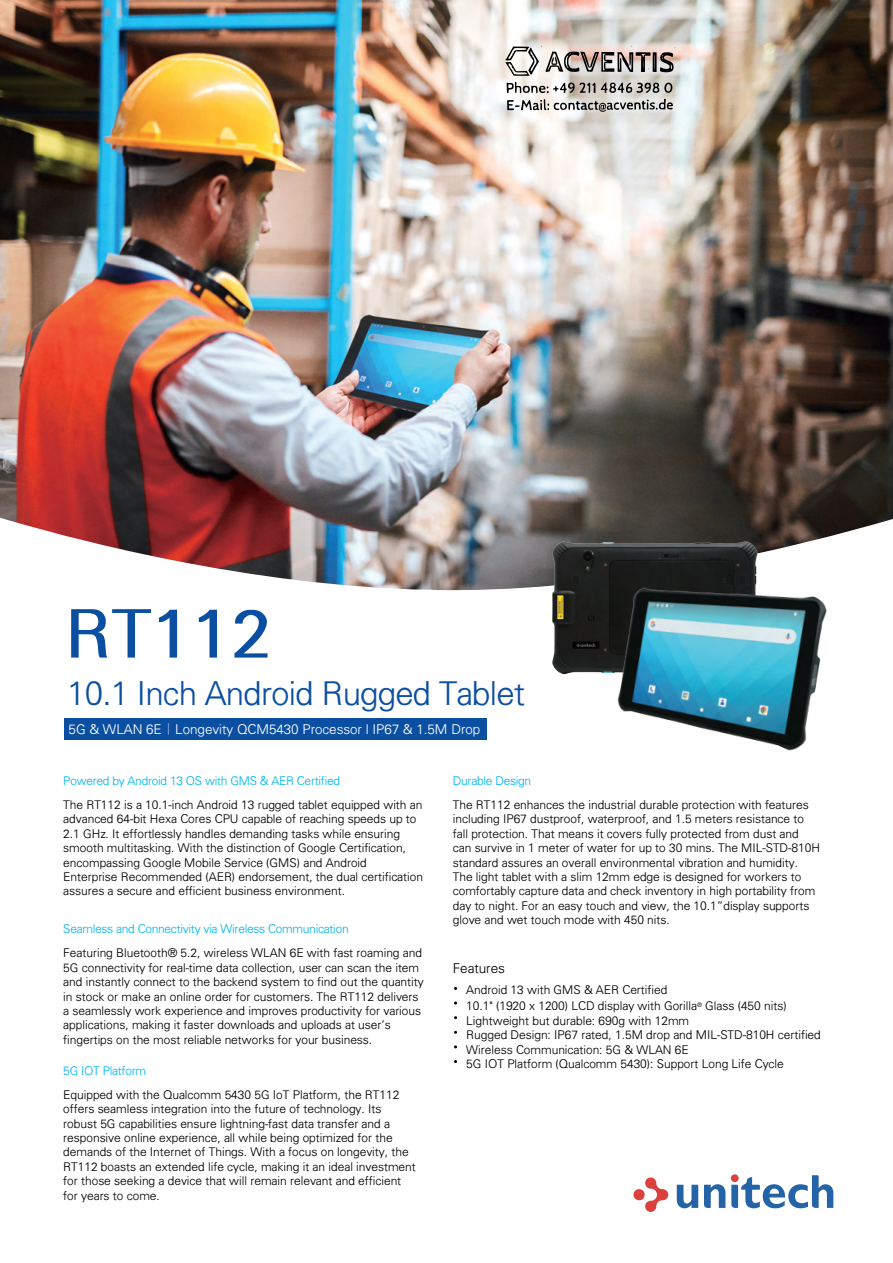
<style>
.page{position:relative;width:893px;height:1263px;background:#fff}
.page>*{position:absolute;margin:0;border:0;box-sizing:border-box;transform-origin:0 0}
.t1{font:67.5px "font 000000002 bd 6 df 38";color:#0a4fa2}
.t2{font:33px "font 000000002 bd 6 df 38";letter-spacing:-.02em;color:#0a4fa2}
.t3{font:13.5px "font 000000002 bd 6 df 38";color:#fff}
.t4{font:13.5px "font 000000002 bd 6 df 38";color:#000}
.t5{font:12px/14.4px "font 000000002 bd 6 df 38";color:#000}
.t6{font:12px "font 000000002 bd 6 df 38";letter-spacing:-.02em;color:#00b5f0}
.s1{font-family:"Adobe Ming Std";font-weight:300}
</style>
<div class="page">
<img style="left:0;top:0;width:893px;height:591px">
<div style="left:64px;top:718px;width:423px;height:22px;background:#0a4fa2"></div>
<img style="left:548px;top:504px;width:213px;height:171px">
<img style="left:603px;top:554px;width:242px;height:197px">
<svg style="left:633px;top:1177px;width:35px;height:35px"></svg>
<svg style="left:677px;top:1185px;width:21px;height:23px"></svg>
<svg style="left:704px;top:1184px;width:21px;height:24px"></svg>
<svg style="left:731px;top:1174px;width:102px;height:34px"></svg>
<svg style="left:505px;top:46px;width:170px;height:66px"></svg>
<h1 class="t1" style="left:64px;top:607px;width:208px">RT112</h1>
<h2 class="t2" style="left:67px;top:678px;width:459px">10.1 Inch Android Rugged Tablet</h2>
<p class="t3" style="left:69px;top:723px;width:413px">5G &amp; WLAN 6E<span class="s1">｜</span>Longevity QCM5430 Processor | IP67 &amp; 1.5M Drop</p>
<p class="t6" style="left:63px;top:775px;width:278px">Powered by Android 13 OS with GMS &amp; AER Certified</p>
<p class="t5" style="left:63px;top:798px;width:361px">The RT112 is a 10.1-inch Android 13 rugged tablet equipped with an advanced 64-bit Hexa Cores CPU capable of reaching speeds up to 2.1 GHz. It effortlessly handles demanding tasks while ensuring smooth multitasking. With the distinction of Google Certification, encompassing Google Mobile Service (GMS) and Android Enterprise Recommended (AER) endorsement, the dual certification assures a secure and efficient business environment.</p>
<p class="t6" style="left:63px;top:924px;width:287px">Seamless and Connectivity via Wireless Communication</p>
<p class="t5" style="left:63px;top:946px;width:362px">Featuring Bluetooth® 5.2, wireless WLAN 6E with fast roaming and 5G connectivity for real-time data collection, user can scan the item and instantly connect to the backend system to find out the quantity in stock or make an online order for customers. The RT112 delivers a seamlessly work experience and improves productivity for various applications, making it faster downloads and uploads at user's fingertips on the most reliable networks for your business.</p>
<p class="t6" style="left:63px;top:1065px;width:84px">5G IOT Platform</p>
<p class="t5" style="left:63px;top:1088px;width:354px">Equipped with the Qualcomm 5430 5G IoT Platform, the RT112 offers seamless integration into the future of technology. Its robust 5G capabilities ensure lightning-fast data transfer and a responsive online experience, all while being optimized for the demands of the Internet of Things. With a focus on longevity, the RT112 boasts an extended life cycle, making it an ideal investment for those seeking a device that will remain relevant and efficient for years to come.</p>
<p class="t6" style="left:453px;top:775px;width:80px">Durable Design</p>
<p class="t5" style="left:453px;top:798px;width:369px">The RT112 enhances the industrial durable protection with features including IP67 dustproof, waterproof, and 1.5 meters resistance to fall protection. That means it covers fully protected from dust and can survive in 1 meter of water for up to 30 mins. The MIL-STD-810H standard assures an overall environmental vibration and humidity.<br>The light tablet with a slim 12mm edge is designed for workers to comfortably capture data and check inventory in high portability from day to night. For an easy touch and view, the 10.1”display supports glove and wet touch mode with 450 nits.</p>
<p class="t4" style="left:453px;top:962px;width:54px">Features</p>
<p class="t5" style="left:466px;top:982px;width:322px;line-height:16.5px">Android 13 with GMS &amp; AER Certified<br>10.1" (1920 x 1200) LCD display with Gorilla<sup>®</sup> Glass (450 nits)</p>
<p class="t5" style="left:466px;top:1014px;width:356px">Lightweight but durable: 690g with 12mm<br>Rugged Design: IP67 rated, 1.5M drop and MIL-STD-810H certified Wireless Communication: 5G &amp; WLAN 6E<br>5G IOT Platform (Qualcomm 5430): Support Long Life Cycle</p>
</div>
